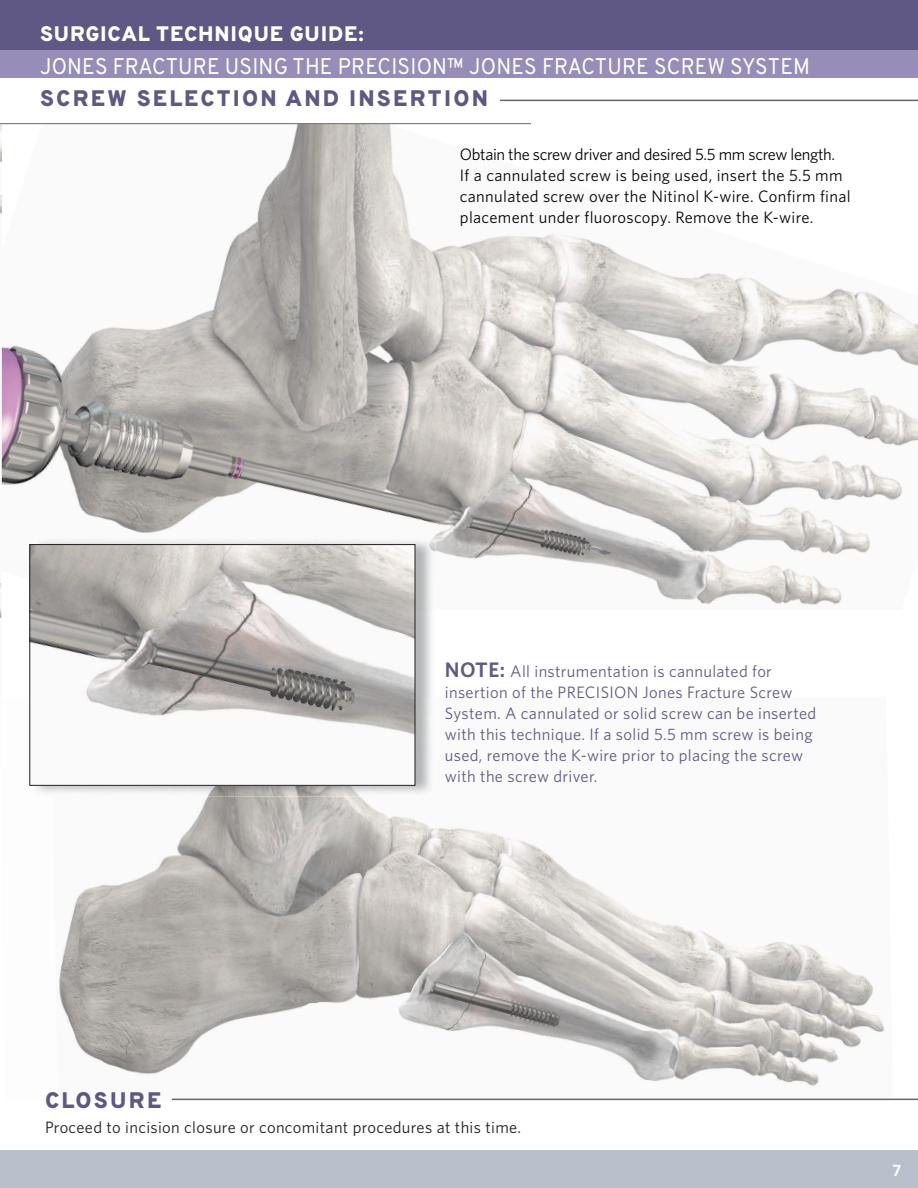
<style>
.page{position:relative;width:918px;height:1188px;background:#fff}
.page>*{position:absolute;margin:0;border:0;box-sizing:border-box;transform-origin:0 0}
.t1{font:22.65px "Overpass";letter-spacing:.01em;color:#fff;scale:.93 1}
.t2{font:800 22.5px "Overpass";letter-spacing:.1em;color:#5f5784}
.t3{font:800 21px "Overpass";letter-spacing:.04em;color:#fff}
.t4{font:16.5px/21px "Whitney";letter-spacing:.02em;color:#615986}
.t5{font:16.5px/21px "Whitney";letter-spacing:.02em;color:#040503}
.t6{font:16.5px "Whitney";letter-spacing:.02em;color:#231f20}
.t7{font:600 16.5px "Whitney";color:#fff}
.s1{font-weight:600;font-size:21px}
</style>
<div class="page">
<div style="left:0;top:48px;width:918px;height:30px;background:#968eb9"></div>
<div style="left:0;top:0;width:918px;height:50px;background:#5f5784"></div>
<div style="left:0;top:1150px;width:918px;height:38px;background:#b8c1cb"></div>
<img style="left:0;top:124px;width:2px;height:495px">
<img style="left:212px;top:124px;width:273px;height:183px">
<img style="left:408px;top:155px;width:240px;height:252px">
<img style="left:648px;top:267px;width:270px;height:288px">
<img style="left:2px;top:124px;width:210px;height:343px">
<img style="left:845px;top:386px;width:73px;height:169px">
<img style="left:91px;top:307px;width:369px;height:213px">
<img style="left:416px;top:407px;width:248px;height:161px">
<img style="left:619px;top:520px;width:183px;height:84px">
<img style="left:789px;top:570px;width:53px;height:35px">
<img style="left:3px;top:467px;width:88px;height:31px">
<img style="left:77px;top:496px;width:145px;height:38px">
<img style="left:424px;top:823px;width:184px;height:72px">
<img style="left:685px;top:930px;width:104px;height:14px">
<img style="left:63px;top:797px;width:251px;height:157px">
<img style="left:314px;top:797px;width:52px;height:304px">
<img style="left:366px;top:802px;width:58px;height:299px">
<img style="left:420px;top:895px;width:265px;height:206px">
<img style="left:59px;top:954px;width:260px;height:147px">
<img style="left:682px;top:944px;width:211px;height:157px">
<img style="left:415px;top:610px;width:17px;height:87px">
<img style="left:38px;top:538px;width:398px;height:72px">
<img style="left:36px;top:697px;width:396px;height:100px">
<img style="left:31px;top:546px;width:382px;height:238px">
<div style="left:29px;top:544px;width:386px;height:242px;border:1px solid #231f20"></div>
<img style="left:2px;top:248px;width:1px;height:237px">
<hr style="left:0;top:123px;width:531px;height:1px;background:#666">
<hr style="left:500px;top:100px;width:418px;height:1px;background:#666">
<hr style="left:172px;top:1099px;width:746px;height:1px;background:#666">
<p class="t3" style="left:40px;top:21px;width:325px">SURGICAL TECHNIQUE GUIDE:</p>
<h1 class="t1" style="left:40px;top:52px;width:829px">JONES FRACTURE USING THE PRECISION™ JONES FRACTURE SCREW SYSTEM</h1>
<h2 class="t2" style="left:40px;top:84px;width:449px">SCREW SELECTION AND INSERTION</h2>
<p class="t5" style="left:460px;top:143px;width:392px">Obtain the screw driver and desired 5.5 mm screw length.<br>If a cannulated screw is being used, insert the 5.5 mm cannulated screw over the Nitinol K-wire. Confirm final placement under fluoroscopy. Remove the K-wire.</p>
<p class="t4" style="left:445px;top:660px;width:373px"><span class="s1">NOTE:</span> All instrumentation is cannulated for insertion of the PRECISION Jones Fracture Screw System. A cannulated or solid screw can be inserted with this technique. If a solid 5.5 mm screw is being used, remove the K-wire prior to placing the screw with the screw driver.</p>
<h2 class="t2" style="left:45px;top:1086px;width:118px">CLOSURE</h2>
<p class="t6" style="left:45px;top:1118px;width:478px">Proceed to incision closure or concomitant procedures at this time.</p>
<p class="t7" style="left:892px;top:1160px;width:10px">7</p>
</div>
